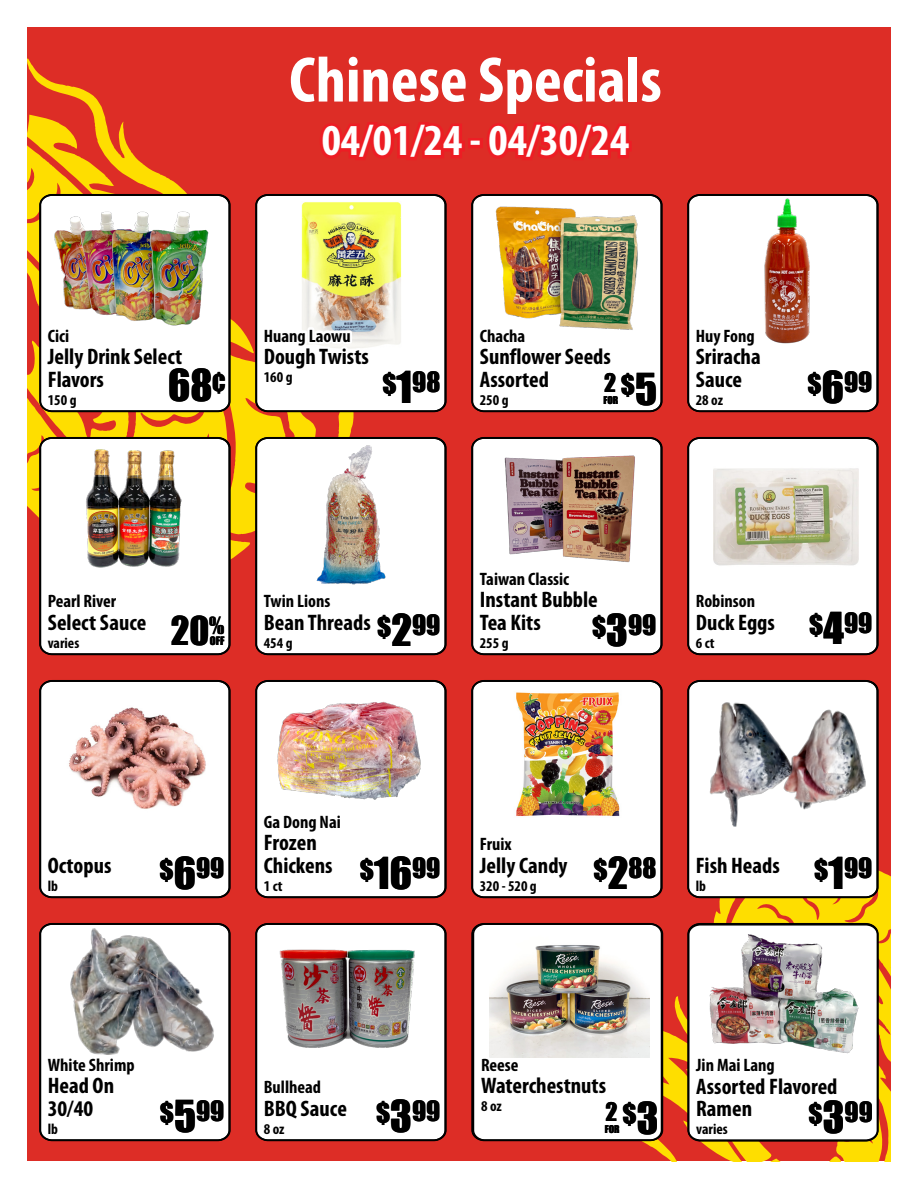
<style>
.page{position:relative;width:918px;height:1188px;background:#fff}
.page>*{position:absolute;margin:0;border:0;box-sizing:border-box;transform-origin:0 0}
.t1{font:700 condensed 64.95px "Myriad Pro";color:#fff}
.t2{font:700 condensed 44.4px "Myriad Pro";color:#fff}
.t3{font:40.35px "Impact";color:#000}
.t4{font:36.45px "Impact";color:#000}
.t5{font:25.65px "Impact";color:#000}
.t6{font:23.55px "Impact";color:#000}
.t7{font:700 condensed 22.5px/22.5px "Myriad Pro";color:#000}
.t8{font:700 condensed 18px "Myriad Pro";color:#000}
.t9{font:700 condensed 15px "Myriad Pro";color:#000}
.t10{font:10.8px "Impact";color:#000}
.t11{font:9.9px "Impact";color:#000}
.s1{font-size:40.35px}
</style>
<div class="page">
<div style="left:27px;top:27px;width:864px;height:1134px;background:#dd2d26"></div>
<svg style="left:27px;top:58px;width:78px;height:57px"></svg>
<svg style="left:27px;top:115px;width:227px;height:444px"></svg>
<svg style="left:320px;top:122px;width:145px;height:38px"></svg>
<div style="left:468px;top:138px;width:15px;height:10px;border:6px solid #ed1d24"></div>
<svg style="left:487px;top:122px;width:145px;height:38px"></svg>
<svg style="left:254px;top:194px;width:193px;height:948px;background:#e9d4c8"></svg>
<img style="left:27px;top:193px;width:205px;height:949px">
<img style="left:80px;top:447px;width:105px;height:124px">
<img style="left:273px;top:944px;width:158px;height:111px">
<img style="left:471px;top:194px;width:420px;height:968px">
<img style="left:700px;top:930px;width:165px;height:131px">
<img style="left:495px;top:446px;width:149px;height:126px">
<img style="left:314px;top:440px;width:74px;height:148px">
<h1 class="t1" style="left:289px;top:39px;width:374px">Chinese Specials</h1>
<h2 class="t2" style="left:322px;top:113px;width:309px">04/01/24 - 04/30/24</h2>
<p class="t8" style="left:480px;top:324px;width:47px">Chacha</p>
<p class="t7" style="left:480px;top:345px;width:133px">Sunflower Seeds<br>Assorted</p>
<p class="t9" style="left:480px;top:390px;width:30px">250 g</p>
<p class="t11" style="left:603px;top:392px;width:16px">FOR</p>
<p class="t8" style="left:48px;top:324px;width:23px">Cici</p>
<p class="t7" style="left:48px;top:345px;width:136px">Jelly Drink Select<br>Flavors</p>
<p class="t9" style="left:48px;top:390px;width:30px">150 g</p>
<p class="t8" style="left:264px;top:324px;width:88px">Huang Laowu</p>
<p class="t7" style="left:264px;top:345px;width:107px">Dough Twists</p>
<p class="t9" style="left:264px;top:368px;width:30px">160 g</p>
<p class="t5" style="left:808px;top:362px;width:66px">$<span class="s1">6</span>99</p>
<p class="t8" style="left:696px;top:324px;width:60px">Huy Fong</p>
<p class="t7" style="left:696px;top:345px;width:66px">Sriracha<br>Sauce</p>
<p class="t9" style="left:696px;top:390px;width:29px">28 oz</p>
<h3 class="t3" style="left:168px;top:354px;width:59px">68<sup>¢</sup></h3>
<p class="t5" style="left:382px;top:362px;width:60px">$<span class="s1">1</span>98</p>
<p class="t5" style="left:621px;top:366px;width:38px">$<span class="s1">5</span></p>
<p class="t6" style="left:604px;top:365px;width:13px">2</p>
<p class="t8" style="left:48px;top:590px;width:70px">Pearl River</p>
<p class="t7" style="left:48px;top:610px;width:100px">Select Sauce</p>
<p class="t9" style="left:48px;top:633px;width:33px">varies</p>
<h3 class="t4" style="left:171px;top:603px;width:55px">20<sup>%</sup></h3>
<p class="t10" style="left:210px;top:633px;width:16px">OFF</p>
<p class="t8" style="left:264px;top:590px;width:68px">Twin Lions</p>
<p class="t7" style="left:264px;top:610px;width:109px">Bean Threads</p>
<p class="t9" style="left:264px;top:633px;width:30px">454 g</p>
<p class="t5" style="left:377px;top:605px;width:65px">$<span class="s1">2</span>99</p>
<p class="t8" style="left:480px;top:567px;width:91px">Taiwan Classic</p>
<p class="t7" style="left:480px;top:588px;width:120px">Instant Bubble<br>Tea Kits</p>
<p class="t9" style="left:480px;top:633px;width:30px">255 g</p>
<p class="t5" style="left:592px;top:605px;width:66px">$<span class="s1">3</span>99</p>
<p class="t8" style="left:696px;top:590px;width:61px">Robinson</p>
<p class="t7" style="left:696px;top:610px;width:81px">Duck Eggs</p>
<p class="t9" style="left:696px;top:633px;width:20px">6 ct</p>
<p class="t5" style="left:809px;top:603px;width:65px">$<span class="s1">4</span>99</p>
<p class="t7" style="left:48px;top:853px;width:65px">Octopus</p>
<p class="t9" style="left:48px;top:876px;width:12px">lb</p>
<p class="t5" style="left:160px;top:848px;width:66px">$<span class="s1">6</span>99</p>
<p class="t8" style="left:264px;top:810px;width:79px">Ga Dong Nai</p>
<p class="t7" style="left:264px;top:831px;width:70px">Frozen<br>Chickens</p>
<p class="t9" style="left:264px;top:876px;width:20px">1 ct</p>
<p class="t5" style="left:360px;top:848px;width:82px">$<span class="s1">16</span>99</p>
<p class="t8" style="left:480px;top:833px;width:34px">Fruix</p>
<p class="t7" style="left:480px;top:853px;width:89px">Jelly Candy</p>
<p class="t9" style="left:480px;top:876px;width:59px">320 - 520 g</p>
<p class="t5" style="left:594px;top:848px;width:64px">$<span class="s1">2</span>88</p>
<p class="t7" style="left:696px;top:853px;width:85px">Fish Heads</p>
<p class="t9" style="left:696px;top:876px;width:12px">lb</p>
<p class="t5" style="left:814px;top:848px;width:60px">$<span class="s1">1</span>99</p>
<p class="t8" style="left:48px;top:1053px;width:88px">White Shrimp</p>
<p class="t7" style="left:48px;top:1074px;width:68px">Head On<br>30/40</p>
<p class="t9" style="left:48px;top:1119px;width:12px">lb</p>
<p class="t5" style="left:160px;top:1091px;width:66px">$<span class="s1">5</span>99</p>
<p class="t8" style="left:264px;top:1076px;width:59px">Bullhead</p>
<p class="t7" style="left:264px;top:1096px;width:85px">BBQ Sauce</p>
<p class="t9" style="left:264px;top:1119px;width:22px">8 oz</p>
<p class="t5" style="left:376px;top:1091px;width:66px">$<span class="s1">3</span>99</p>
<p class="t8" style="left:481px;top:1053px;width:39px">Reese</p>
<p class="t7" style="left:481px;top:1074px;width:127px">Waterchestnuts</p>
<p class="t9" style="left:481px;top:1097px;width:22px">8 oz</p>
<p class="t5" style="left:808px;top:1092px;width:66px">$<span class="s1">3</span>99</p>
<p class="t8" style="left:696px;top:1054px;width:80px">Jin Mai Lang</p>
<p class="t7" style="left:696px;top:1074px;width:143px">Assorted Flavored<br>Ramen</p>
<p class="t9" style="left:696px;top:1120px;width:33px">varies</p>
<p class="t5" style="left:622px;top:1095px;width:38px">$<span class="s1">3</span></p>
<p class="t6" style="left:605px;top:1094px;width:13px">2</p>
<p class="t11" style="left:605px;top:1121px;width:16px">FOR</p>
</div>
